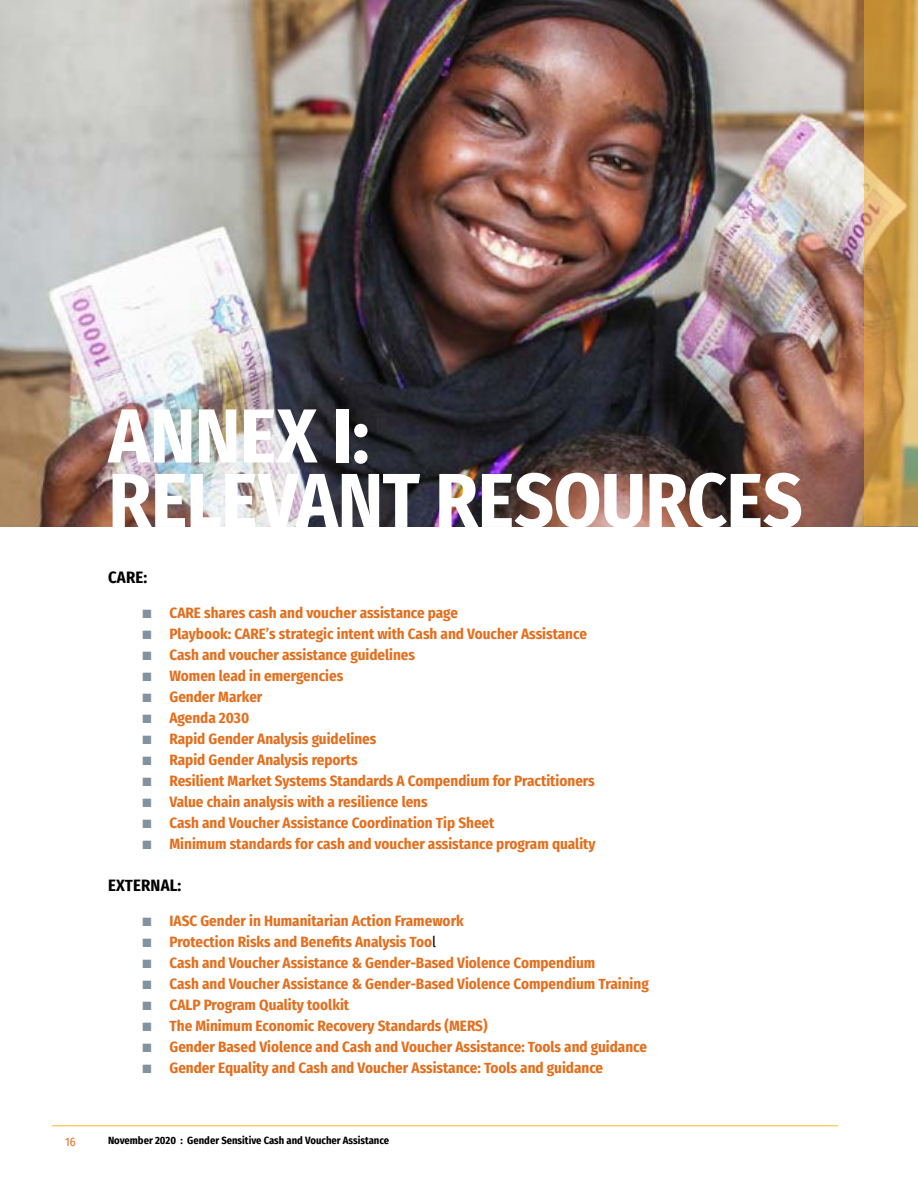
<style>
.page{position:relative;width:918px;height:1188px;background:#fff}
.page>*{position:absolute;margin:0;border:0;box-sizing:border-box;transform-origin:0 0}
.t1{font:700 76.5px/64.5px "Fira Sans Condensed";letter-spacing:-.01em;color:#fff}
.t2{font:700 16.5px "Fira Sans Condensed";letter-spacing:.01em;color:#000}
.t3{font:700 15px "Fira Sans Condensed";color:#e36f1e}
.t4{font:12px "Fira Sans Condensed";color:#e36f1e}
.t5{font:700 10.5px "Fira Sans Condensed";color:#000}
.s1{color:#8392a0}
.s2{font-weight:400;color:#000}
</style>
<div class="page">
<hr style="left:52px;top:1125px;width:786px;height:1px;background:#fdb924">
<img style="left:1px;top:0;width:864px;height:526px">
<svg style="left:865px;top:0;width:53px;height:526px;background:#ca9b4c"></svg>
<h1 class="t1" style="left:108px;top:398px;width:696px">ANNEX I:<br>RELEVANT RESOURCES</h1>
<p class="t2" style="left:108px;top:564px;width:41px">CARE:</p>
<p class="t3" style="left:142px;top:600px;width:317px"><span class="s1">■</span> CARE shares cash and voucher assistance page</p>
<p class="t3" style="left:142px;top:621px;width:446px"><span class="s1">■</span> Playbook: CARE’s strategic intent with Cash and Voucher Assistance</p>
<p class="t3" style="left:142px;top:642px;width:274px"><span class="s1">■</span> Cash and voucher assistance guidelines</p>
<p class="t3" style="left:142px;top:663px;width:202px"><span class="s1">■</span> Women lead in emergencies</p>
<p class="t3" style="left:142px;top:684px;width:121px"><span class="s1">■</span> Gender Marker</p>
<p class="t3" style="left:142px;top:705px;width:108px"><span class="s1">■</span> Agenda 2030</p>
<p class="t3" style="left:142px;top:726px;width:235px"><span class="s1">■</span> Rapid Gender Analysis guidelines</p>
<p class="t3" style="left:142px;top:747px;width:217px"><span class="s1">■</span> Rapid Gender Analysis reports</p>
<p class="t3" style="left:142px;top:768px;width:454px"><span class="s1">■</span> Resilient Market Systems Standards A Compendium for Practitioners</p>
<p class="t3" style="left:142px;top:789px;width:287px"><span class="s1">■</span> Value chain analysis with a resilience lens</p>
<p class="t3" style="left:142px;top:810px;width:354px"><span class="s1">■</span> Cash and Voucher Assistance Coordination Tip Sheet</p>
<p class="t3" style="left:142px;top:831px;width:455px"><span class="s1">■</span> Minimum standards for cash and voucher assistance program quality</p>
<p class="t2" style="left:108px;top:871px;width:75px">EXTERNAL:</p>
<p class="t3" style="left:142px;top:908px;width:323px"><span class="s1">■</span> IASC Gender in Humanitarian Action Framework</p>
<p class="t3" style="left:142px;top:929px;width:295px"><span class="s1">■</span> Protection Risks and Benefits Analysis Too<span class="s2">l</span></p>
<p class="t3" style="left:142px;top:950px;width:454px"><span class="s1">■</span> Cash and Voucher Assistance &amp; Gender-Based Violence Compendium</p>
<p class="t3" style="left:142px;top:971px;width:508px"><span class="s1">■</span> Cash and Voucher Assistance &amp; Gender-Based Violence Compendium Training</p>
<p class="t3" style="left:142px;top:992px;width:208px"><span class="s1">■</span> CALP Program Quality toolkit</p>
<p class="t3" style="left:142px;top:1013px;width:347px"><span class="s1">■</span> The Minimum Economic Recovery Standards (MERS)</p>
<p class="t3" style="left:142px;top:1034px;width:506px"><span class="s1">■</span> Gender Based Violence and Cash and Voucher Assistance: Tools and guidance</p>
<p class="t3" style="left:142px;top:1055px;width:462px"><span class="s1">■</span> Gender Equality and Cash and Voucher Assistance: Tools and guidance</p>
<p class="t4" style="left:65px;top:1133px;width:12px">16</p>
<p class="t5" style="left:108px;top:1132px;width:283px">November 2020 : Gender Sensitive Cash and Voucher Assistance</p>
</div>
